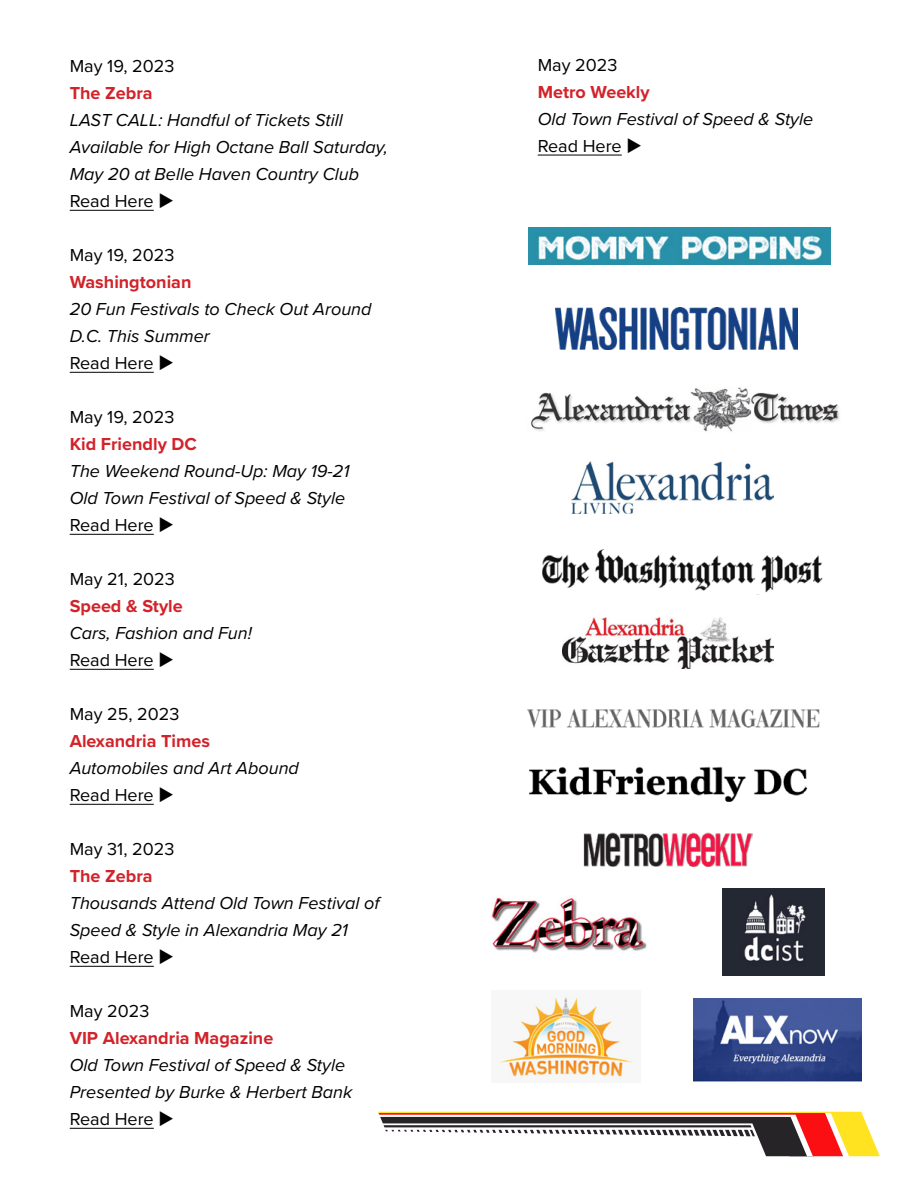
<style>
.page{position:relative;width:918px;height:1188px;background:#fff}
.page>*{position:absolute;margin:0;border:0;box-sizing:border-box;transform-origin:0 0}
.t1{font:italic 18px/27px "Proxima Nova";color:#000}
.t2{font:700 18px "Proxima Nova";color:#d2232a}
.t3{font:18px "Proxima Nova";color:#000}
.s1{font-style:normal}
</style>
<div class="page">
<svg style="left:378px;top:1112px;width:502px;height:44px"></svg>
<hr style="left:70px;top:210px;width:84px;height:1px;background:#000">
<hr style="left:70px;top:372px;width:84px;height:1px;background:#000">
<hr style="left:70px;top:534px;width:84px;height:1px;background:#000">
<hr style="left:70px;top:669px;width:84px;height:1px;background:#000">
<hr style="left:70px;top:804px;width:84px;height:1px;background:#000">
<hr style="left:70px;top:966px;width:84px;height:1px;background:#000">
<hr style="left:70px;top:1128px;width:84px;height:1px;background:#000">
<img style="left:497px;top:996px;width:139px;height:86px">
<img style="left:693px;top:999px;width:168px;height:82px">
<img style="left:722px;top:889px;width:103px;height:87px">
<img style="left:556px;top:308px;width:241px;height:41px">
<img style="left:531px;top:387px;width:309px;height:45px">
<img style="left:529px;top:228px;width:301px;height:36px">
<img style="left:562px;top:618px;width:212px;height:50px">
<img style="left:572px;top:461px;width:201px;height:52px">
<img style="left:491px;top:897px;width:156px;height:56px">
<img style="left:542px;top:549px;width:281px;height:44px">
<img style="left:527px;top:709px;width:293px;height:19px">
<hr style="left:538px;top:155px;width:84px;height:1px;background:#000">
<img style="left:529px;top:766px;width:279px;height:36px">
<img style="left:583px;top:832px;width:169px;height:34px">
<p class="t3" style="left:70px;top:53px;width:106px">May 19, 2023</p>
<p class="t2" style="left:70px;top:80px;width:84px">The Zebra</p>
<p class="t1" style="left:70px;top:106px;width:320px">LAST CALL: Handful of Tickets Still<br>Available for High Octane Ball Saturday,<br>May 20 at Belle Haven Country Club<br><span class="s1">Read Here</span> ◆</p>
<p class="t3" style="left:70px;top:242px;width:106px">May 19, 2023</p>
<p class="t2" style="left:70px;top:269px;width:123px">Washingtonian</p>
<p class="t1" style="left:70px;top:295px;width:303px">20 Fun Festivals to Check Out Around<br>D.C. This Summer<br><span class="s1">Read Here</span> ◆</p>
<p class="t3" style="left:70px;top:404px;width:106px">May 19, 2023</p>
<p class="t2" style="left:70px;top:431px;width:129px">Kid Friendly DC</p>
<p class="t1" style="left:70px;top:457px;width:281px">The Weekend Round-Up: May 19-21<br>Old Town Festival of Speed &amp; Style<br><span class="s1">Read Here</span> ◆</p>
<p class="t3" style="left:70px;top:566px;width:107px">May 21, 2023</p>
<p class="t2" style="left:70px;top:593px;width:115px">Speed &amp; Style</p>
<p class="t1" style="left:70px;top:619px;width:184px">Cars, Fashion and Fun!<br><span class="s1">Read Here</span> ◆</p>
<p class="t3" style="left:70px;top:701px;width:111px">May 25, 2023</p>
<p class="t2" style="left:70px;top:728px;width:142px">Alexandria Times</p>
<p class="t1" style="left:70px;top:754px;width:231px">Automobiles and Art Abound<br><span class="s1">Read Here</span> ◆</p>
<p class="t3" style="left:70px;top:836px;width:106px">May 31, 2023</p>
<p class="t2" style="left:70px;top:863px;width:84px">The Zebra</p>
<p class="t1" style="left:70px;top:889px;width:311px">Thousands Attend Old Town Festival of<br>Speed &amp; Style in Alexandria May 21<br><span class="s1">Read Here</span> ◆</p>
<p class="t3" style="left:70px;top:998px;width:81px">May 2023</p>
<p class="t2" style="left:70px;top:1025px;width:205px">VIP Alexandria Magazine</p>
<p class="t1" style="left:70px;top:1051px;width:284px">Old Town Festival of Speed &amp; Style<br>Presented by Burke &amp; Herbert Bank<br><span class="s1">Read Here</span> ◆</p>
<p class="t3" style="left:538px;top:52px;width:81px">May 2023</p>
<p class="t2" style="left:538px;top:79px;width:113px">Metro Weekly</p>
<p class="t1" style="left:538px;top:105px;width:277px">Old Town Festival of Speed &amp; Style<br><span class="s1">Read Here</span> ◆</p>
</div>
